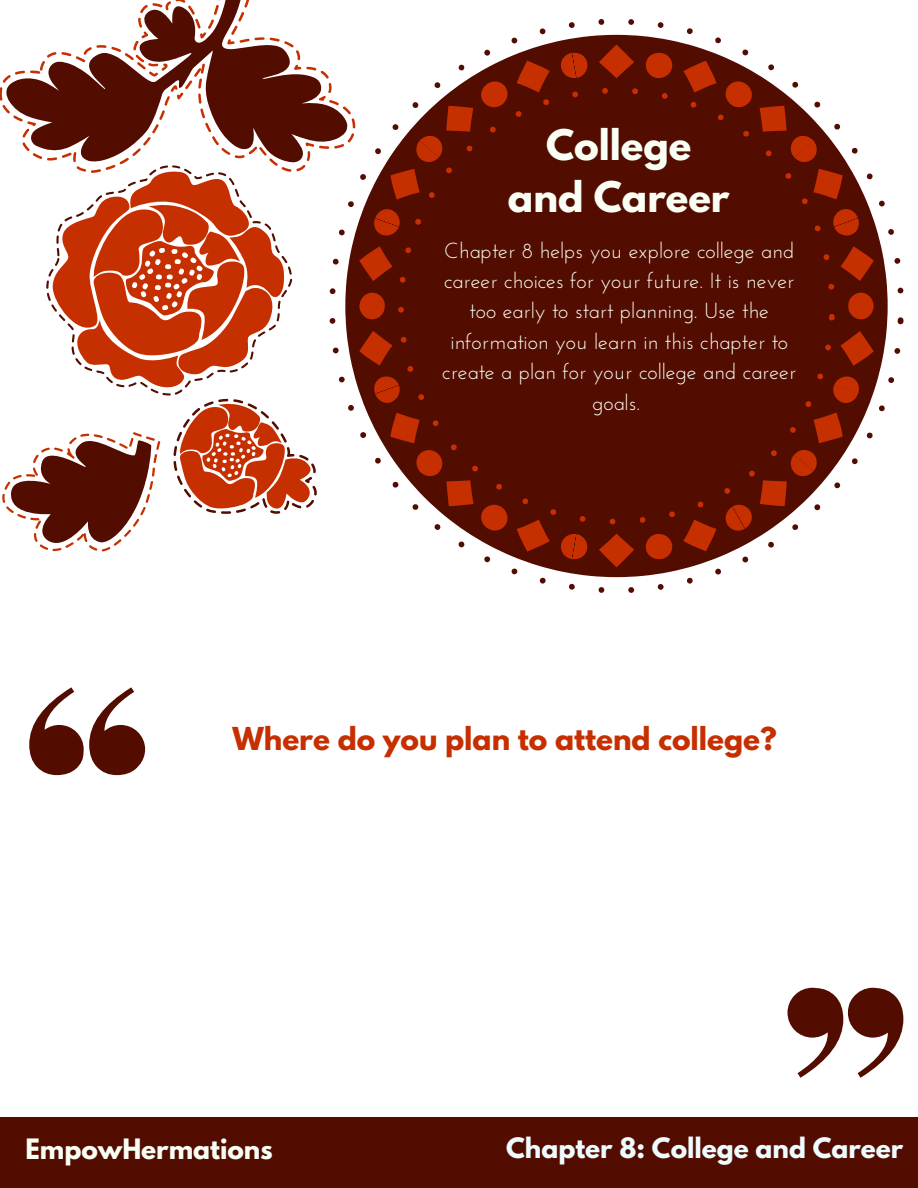
<style>
.page{position:relative;width:918px;height:1188px;background:#fff}
.page>*{position:absolute;margin:0;border:0;box-sizing:border-box;transform-origin:0 0}
.t1{font:700 37.35px/51.8px "League Spartan";color:#fafff6;text-align:center}
.t2{font:700 28.05px "League Spartan";color:#c62f00}
.t3{font:700 24.9px "League Spartan";color:#edfcff}
.t4{font:700 24.9px "League Spartan";color:#fafff6}
.t5{font:21.75px/30.3px "Josefin Sans";color:#fafff6;text-align:center}
</style>
<div class="page">
<div style="left:0;top:1117px;width:918px;height:71px;background:#520c00"></div>
<svg style="left:51px;top:304px;width:230px;height:91px;fill:#c62f00"></svg>
<svg style="left:47px;top:291px;width:283px;height:13px;fill:#c62f00"></svg>
<svg style="left:0;top:0;width:330px;height:291px"></svg>
<svg style="left:2px;top:398px;width:315px;height:154px"></svg>
<svg style="left:330px;top:19px;width:573px;height:574px"></svg>
<svg style="left:398px;top:88px;width:437px;height:436px;background:#5c1507"></svg>
<svg style="left:29px;top:687px;width:116px;height:88px"></svg>
<svg style="left:788px;top:988px;width:115px;height:90px"></svg>
<h1 class="t1" style="left:508px;top:124px;width:223px">College and Career</h1>
<p class="t5" style="left:442px;top:237px;width:356px">Chapter 8 helps you explore college and career choices for your future. It is never too early to start planning. Use the information you learn in this chapter to create a plan for your college and career goals.</p>
<p class="t2" style="left:233px;top:725px;width:546px">Where do you plan to attend college?</p>
<p class="t4" style="left:25px;top:1136px;width:249px">EmpowHermations</p>
<p class="t3" style="left:506px;top:1135px;width:399px">Chapter 8: College and Career</p>
</div>
